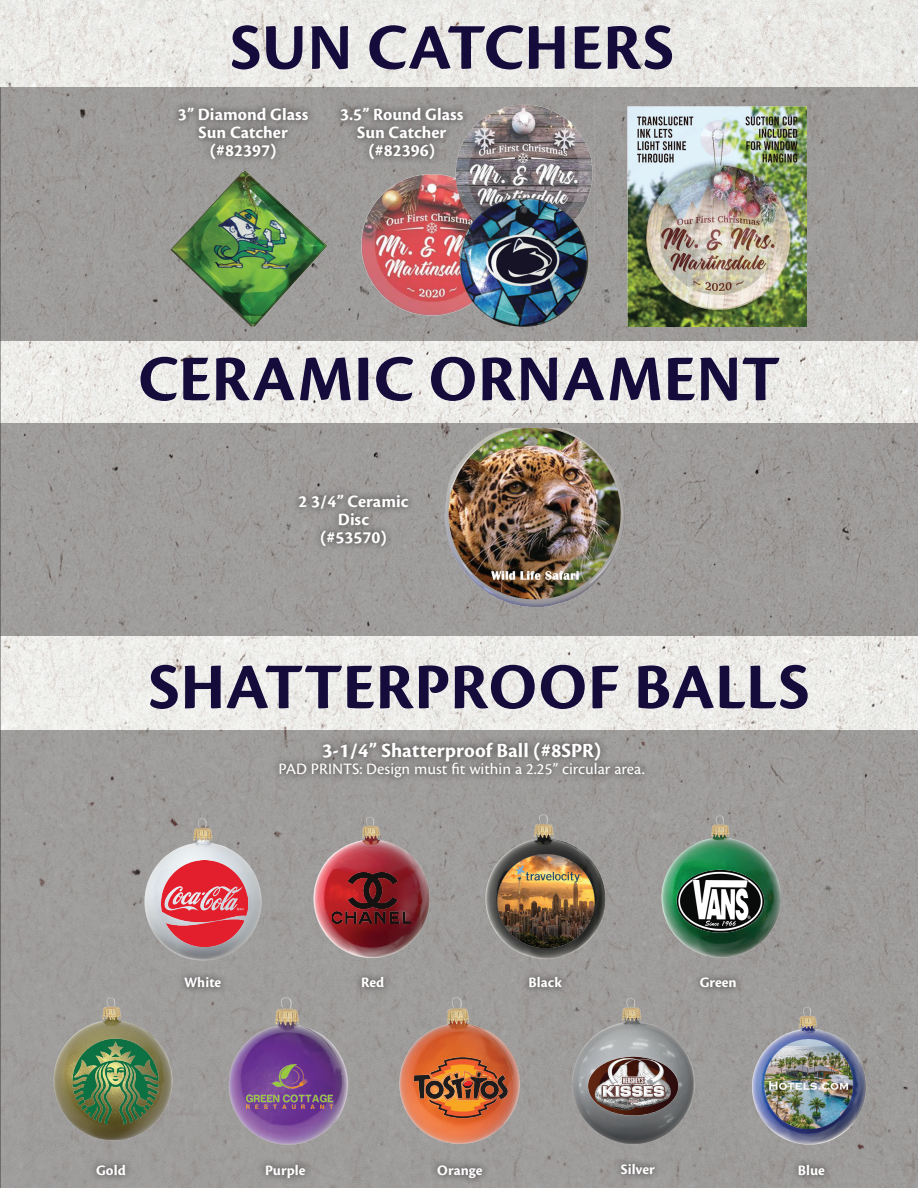
<style>
.page{position:relative;width:918px;height:1188px;background:#fff}
.page>*{position:absolute;margin:0;border:0;box-sizing:border-box;transform-origin:0 0}
.t1{font:700 67.5px "Cronos Pro";letter-spacing:.01em;color:#150c3b}
.t2{font:700 21px "Cronos Pro";color:#fff}
.t3{font:700 18px/18px "Cronos Pro";color:#fff;text-align:center}
.t4{font:16.5px "Cronos Pro Capt";color:#fff}
.t5{font:700 15px "Cronos Pro";letter-spacing:.005em;color:#fff}
</style>
<div class="page">
<img style="left:0;top:0;width:918px;height:731px">
<hr style="left:0;top:87px;width:1px;height:1101px;background:#231f20">
<div style="left:0;top:87px;width:918px;height:253px;background:#9d9b9a"></div>
<div style="left:0;top:423px;width:918px;height:213px;background:#9e9c9a"></div>
<div style="left:0;top:731px;width:918px;height:457px;background:#9e9d9b"></div>
<div style="left:292px;top:487px;width:124px;height:66px;background:#231f20;opacity:.9"></div>
<img style="left:435px;top:429px;width:196px;height:185px">
<img style="left:171px;top:104px;width:635px;height:223px">
<div style="left:272px;top:735px;width:380px;height:49px;background:#231f20;opacity:.9"></div>
<div style="left:177px;top:970px;width:52px;height:25px;background:#231f20;opacity:.9"></div>
<div style="left:354px;top:970px;width:37px;height:25px;background:#231f20;opacity:.9"></div>
<div style="left:521px;top:970px;width:48px;height:25px;background:#231f20;opacity:.9"></div>
<div style="left:693px;top:970px;width:50px;height:25px;background:#231f20;opacity:.9"></div>
<div style="left:791px;top:1157px;width:41px;height:26px;background:#231f20;opacity:.9"></div>
<div style="left:430px;top:1158px;width:60px;height:28px;background:#231f20;opacity:.9"></div>
<div style="left:614px;top:1156px;width:48px;height:25px;background:#231f20;opacity:.9"></div>
<div style="left:258px;top:1157px;width:55px;height:29px;background:#231f20;opacity:.9"></div>
<div style="left:89px;top:1157px;width:44px;height:25px;background:#231f20;opacity:.9"></div>
<img style="left:140px;top:816px;width:125px;height:145px">
<img style="left:161px;top:860px;width:87px;height:87px">
<img style="left:311px;top:815px;width:123px;height:146px">
<img style="left:332px;top:873px;width:78px;height:51px">
<img style="left:481px;top:814px;width:128px;height:150px">
<img style="left:497px;top:854px;width:98px;height:94px">
<img style="left:226px;top:998px;width:125px;height:149px">
<img style="left:247px;top:1064px;width:85px;height:45px">
<img style="left:400px;top:998px;width:124px;height:147px">
<img style="left:400px;top:1052px;width:121px;height:72px">
<img style="left:746px;top:998px;width:126px;height:150px">
<img style="left:764px;top:1040px;width:92px;height:88px">
<img style="left:572px;top:998px;width:126px;height:150px">
<img style="left:578px;top:1027px;width:108px;height:119px">
<img style="left:53px;top:998px;width:125px;height:145px">
<img style="left:61px;top:1037px;width:108px;height:90px">
<img style="left:657px;top:814px;width:129px;height:150px">
<img style="left:677px;top:868px;width:88px;height:66px">
<h1 class="t1" style="left:230px;top:9px;width:445px">SUN CATCHERS</h1>
<p class="t3" style="left:178px;top:106px;width:132px">3” Diamond Glass<br>Sun Catcher (#82397)</p>
<p class="t3" style="left:340px;top:106px;width:125px">3.5” Round Glass<br>Sun Catcher (#82396)</p>
<h1 class="t1" style="left:138px;top:340px;width:643px">CERAMIC ORNAMENT</h1>
<p class="t3" style="left:299px;top:492px;width:112px">2 3/4” Ceramic<br>Disc<br>(#53570)</p>
<h1 class="t1" style="left:149px;top:648px;width:662px">SHATTERPROOF BALLS</h1>
<p class="t2" style="left:322px;top:738px;width:281px">3-1/4” Shatterproof Ball (#8SPR)</p>
<p class="t4" style="left:279px;top:759px;width:368px">PAD PRINTS: Design must fit within a 2.25” circular area.</p>
<p class="t5" style="left:184px;top:974px;width:39px">White</p>
<p class="t5" style="left:361px;top:974px;width:25px">Red</p>
<p class="t5" style="left:529px;top:974px;width:34px">Black</p>
<p class="t5" style="left:700px;top:974px;width:39px">Green</p>
<p class="t5" style="left:96px;top:1162px;width:31px">Gold</p>
<p class="t5" style="left:265px;top:1162px;width:42px">Purple</p>
<p class="t5" style="left:437px;top:1162px;width:47px">Orange</p>
<p class="t5" style="left:621px;top:1160px;width:35px">Silver</p>
<p class="t5" style="left:798px;top:1162px;width:29px">Blue</p>
</div>
